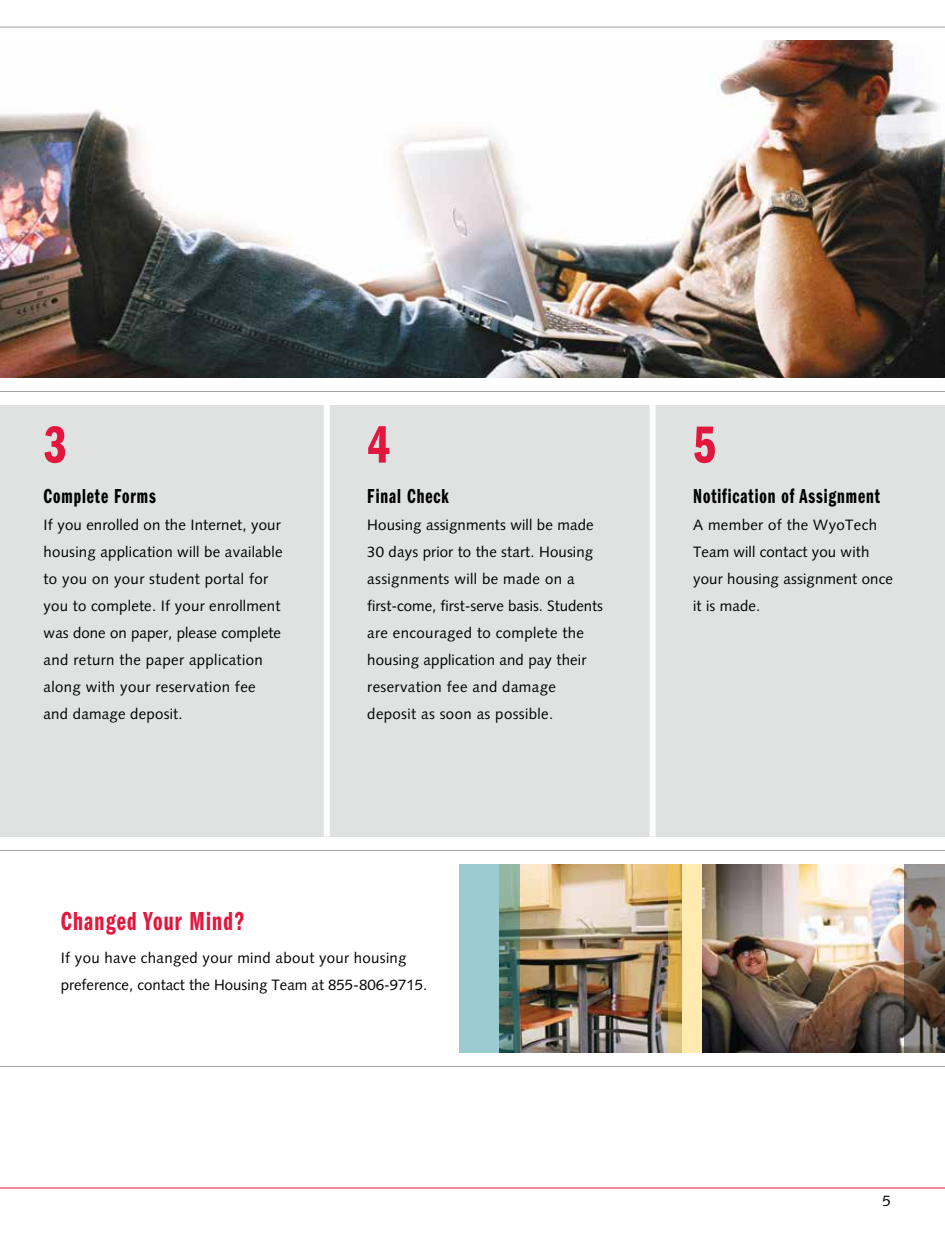
<style>
.page{position:relative;width:945px;height:1242px;background:#fff}
.page>*{position:absolute;margin:0;border:0;box-sizing:border-box;transform-origin:0 0}
.t1{font:54px "ITC Franklin Gothic Std Dm Cp";color:#e3173e}
.t2{font:27px "ITC Franklin Gothic Std Dm Cp";letter-spacing:.05em;color:#e3173e;scale:.9 1}
.t3{font:21px "ITC Franklin Gothic Std Dm Cp";letter-spacing:.05em;color:#000;scale:.9 1}
.t4{font:15px/27px "Syntax LT Std";letter-spacing:.015em;color:#000}
</style>
<div class="page">
<hr style="left:0;top:864px;width:1px;height:189px;background:#000">
<hr style="left:0;top:405px;width:3px;height:432px;background:#e0e1e1">
<div style="left:3px;top:405px;width:942px;height:432px;background:#e0e1e1"></div>
<hr style="left:0;top:1188px;width:945px;height:1px;background:#e3173e">
<hr style="left:3px;top:27px;width:942px;height:1px;background:#a0a3a5">
<img style="left:0;top:40px;width:945px;height:338px">
<img style="left:520px;top:864px;width:148px;height:189px">
<svg style="left:459px;top:864px;width:61px;height:189px;background:#84b0af"></svg>
<svg style="left:668px;top:864px;width:34px;height:189px;background:#ecd08c"></svg>
<img style="left:702px;top:864px;width:202px;height:189px">
<svg style="left:904px;top:864px;width:41px;height:189px;background:#706056"></svg>
<div style="left:324px;top:405px;width:6px;height:432px;background:#fff"></div>
<div style="left:650px;top:405px;width:6px;height:432px;background:#fff"></div>
<hr style="left:0;top:391px;width:945px;height:1px;background:#a0a3a5">
<hr style="left:3px;top:850px;width:942px;height:1px;background:#a0a3a5">
<hr style="left:0;top:1066px;width:945px;height:1px;background:#a0a3a5">
<h1 class="t1" style="left:44px;top:415px;width:25px">3</h1>
<h3 class="t3" style="left:44px;top:485px;width:126px">Complete Forms</h3>
<p class="t4" style="left:44px;top:511px;width:240px">If you enrolled on the Internet, your housing application will be available to you on your student portal for you to complete. If your enrollment was done on paper, please complete and return the paper application along with your reservation fee and damage deposit.</p>
<h1 class="t1" style="left:367px;top:415px;width:25px">4</h1>
<h3 class="t3" style="left:367px;top:485px;width:92px">Final Check</h3>
<p class="t4" style="left:367px;top:511px;width:237px">Housing assignments will be made<br>30 days prior to the start. Housing assignments will be made on a first-come, first-serve basis. Students are encouraged to complete the housing application and pay their reservation fee and damage deposit as soon as possible.</p>
<h2 class="t2" style="left:61px;top:906px;width:206px">Changed Your Mind?</h2>
<p class="t4" style="left:61px;top:945px;width:368px">If you have changed your mind about your housing preference, contact the Housing Team at 855-806-9715.</p>
<h1 class="t1" style="left:693px;top:415px;width:25px">5</h1>
<h3 class="t3" style="left:693px;top:485px;width:209px">Notification of Assignment</h3>
<p class="t4" style="left:693px;top:511px;width:201px">A member of the WyoTech<br>Team will contact you with your housing assignment once it is made.</p>
<p class="t4" style="left:883px;top:1187px;width:10px">5</p>
</div>
